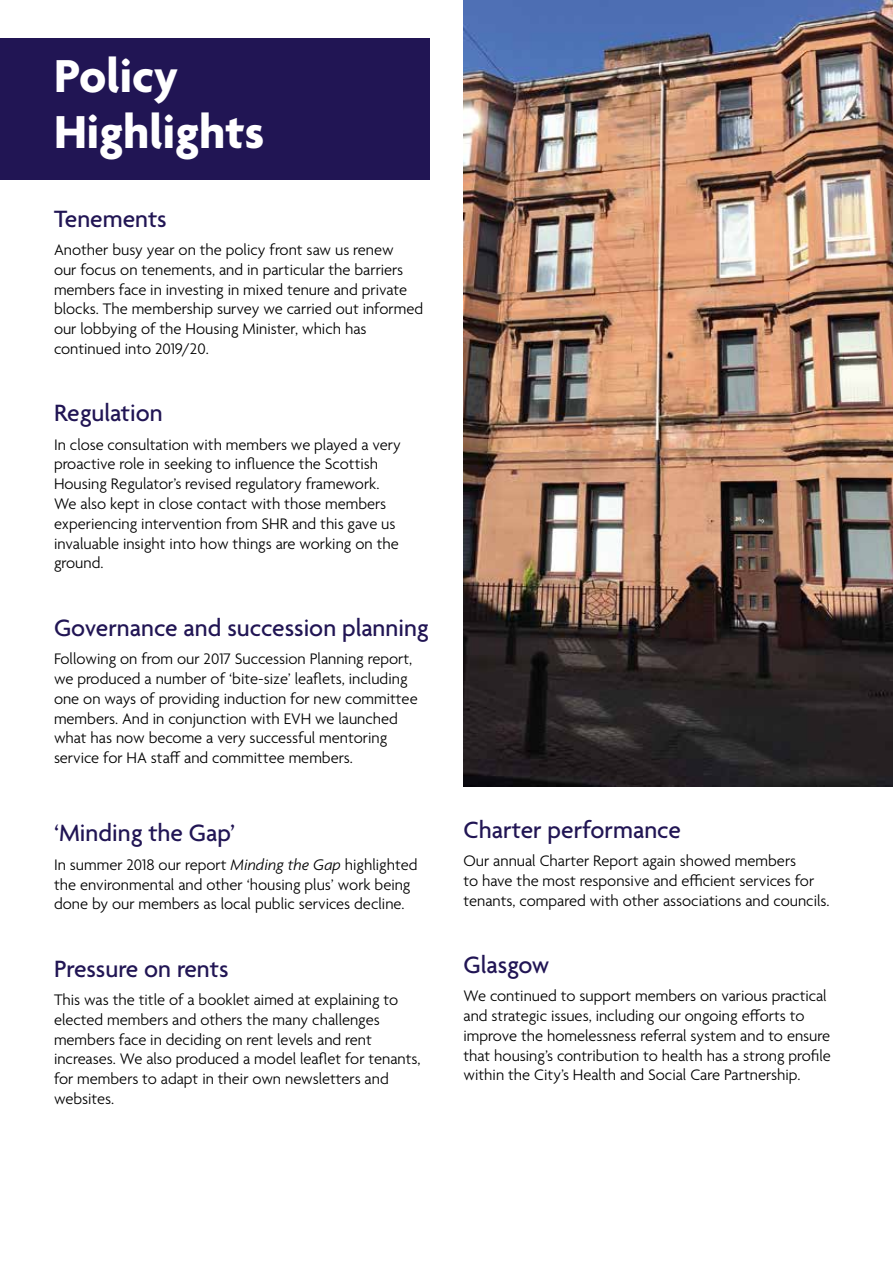
<style>
.page{position:relative;width:893px;height:1263px;background:#fff}
.page>*{position:absolute;margin:0;border:0;box-sizing:border-box;transform-origin:0 0}
.t1{font:700 49.95px/55.5px "Agenda";color:#fff}
.t2{font:500 25.5px "Agenda";color:#211554}
.t3{font:300 16.5px/19.8px "Agenda";color:#000}
.s1{font-style:italic}
</style>
<div class="page">
<div style="left:0;top:38px;width:429px;height:142px;background:#211554"></div>
<img style="left:463px;top:0;width:430px;height:787px">
<h1 class="t1" style="left:54px;top:51px;width:212px">Policy<br>Highlights</h1>
<h2 class="t2" style="left:54px;top:205px;width:114px">Tenements</h2>
<p class="t3" style="left:54px;top:241px;width:371px">Another busy year on the policy front saw us renew<br>our focus on tenements, and in particular the barriers members face in investing in mixed tenure and private blocks. The membership survey we carried out informed our lobbying of the Housing Minister, which has continued into 2019/20.</p>
<h2 class="t2" style="left:54px;top:399px;width:110px">Regulation</h2>
<p class="t3" style="left:54px;top:435px;width:348px">In close consultation with members we played a very proactive role in seeking to influence the Scottish Housing Regulator’s revised regulatory framework.<br>We also kept in close contact with those members experiencing intervention from SHR and this gave us invaluable insight into how things are working on the ground.</p>
<h2 class="t2" style="left:54px;top:614px;width:376px">Governance and succession planning</h2>
<p class="t3" style="left:54px;top:650px;width:365px">Following on from our 2017 Succession Planning report, we produced a number of ‘bite-size’ leaflets, including one on ways of providing induction for new committee members. And in conjunction with EVH we launched what has now become a very successful mentoring service for HA staff and committee members.</p>
<h2 class="t2" style="left:54px;top:819px;width:183px">‘Minding the Gap’</h2>
<p class="t3" style="left:54px;top:855px;width:365px">In summer 2018 our report <span class="s1">Minding the Gap</span> highlighted the environmental and other ‘housing plus’ work being done by our members as local public services decline.</p>
<h2 class="t2" style="left:54px;top:955px;width:176px">Pressure on rents</h2>
<p class="t3" style="left:54px;top:991px;width:368px">This was the title of a booklet aimed at explaining to elected members and others the many challenges members face in deciding on rent levels and rent increases. We also produced a model leaflet for tenants, for members to adapt in their own newsletters and websites.</p>
<h2 class="t2" style="left:463px;top:816px;width:219px">Charter performance</h2>
<p class="t3" style="left:463px;top:852px;width:368px">Our annual Charter Report again showed members<br>to have the most responsive and efficient services for tenants, compared with other associations and councils.</p>
<h2 class="t2" style="left:463px;top:951px;width:87px">Glasgow</h2>
<p class="t3" style="left:463px;top:987px;width:369px">We continued to support members on various practical and strategic issues, including our ongoing efforts to improve the homelessness referral system and to ensure that housing’s contribution to health has a strong profile within the City’s Health and Social Care Partnership.</p>
</div>
